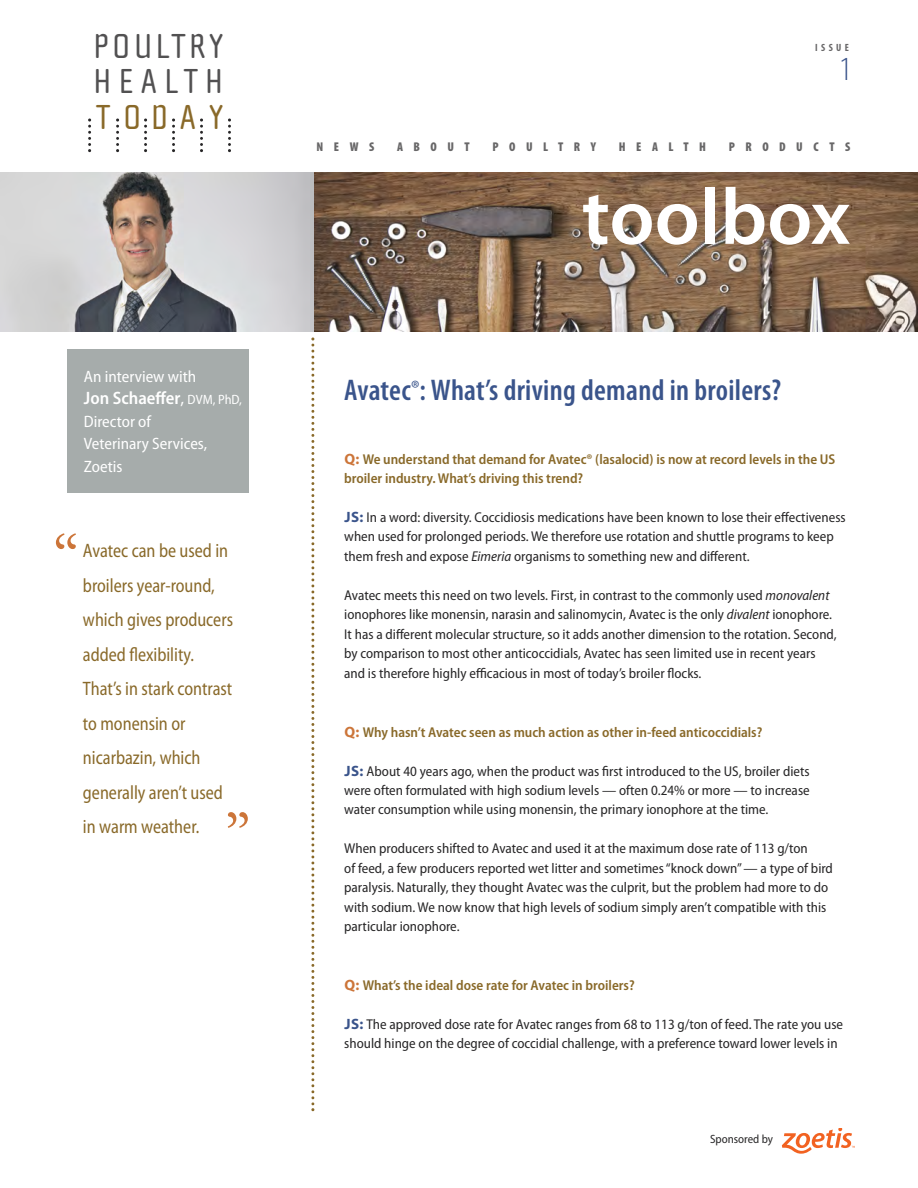
<style>
.page{position:relative;width:918px;height:1188px;background:#fff}
.page>*{position:absolute;margin:0;border:0;box-sizing:border-box;transform-origin:0 0}
.t1{font:600 80.1px "Myriad Pro";color:#fff}
.t2{font:67.65px "Adobe Garamond";color:#cc7539}
.t3{font:35.55px/35.4px "Cholla Sans";letter-spacing:.1em;color:#525152}
.t4{font:35.55px "Cholla Sans";letter-spacing:.33em;color:#896929}
.t5{font:300 condensed 33.9px "Myriad Pro";color:#3a548b}
.t6{font:600 condensed 30px "Myriad Pro";letter-spacing:.01em;color:#3a548b}
.t7{font:semi-condensed 19.5px/34.5px "Myriad Pro";color:#896929;scale:.9 1}
.t8{font:600 semi-condensed 18px "Myriad Pro";color:#fff}
.t9{font:semi-condensed 16.5px/22.5px "Myriad Pro";color:#fff}
.t10{font:semi-condensed 14.25px/19.5px "Myriad Pro";color:#272627}
.t11{font:600 semi-condensed 14.25px/19.5px "Myriad Pro";color:#896929}
.t12{font:900 condensed 12.75px "Myriad Pro";letter-spacing:.825em;color:#686768}
.t13{font:semi-condensed 12px "Myriad Pro";color:#272627}
.t14{font:700 condensed 10.5px "Myriad Pro";letter-spacing:.32em;color:#686768}
.s1{font-weight:400}
.s2{font-weight:400;font-size:13.5px}
.s3{font-weight:400;font-size:22.5px}
.s4{font-weight:700;font-stretch:normal;font-size:15px;color:#cc7539}
.s5{font-weight:700;font-stretch:normal;font-size:15px;color:#3a548b}
.s6{font-style:italic}
</style>
<div class="page">
<svg style="left:116px;top:119px;width:3px;height:33px"></svg>
<svg style="left:144px;top:119px;width:3px;height:33px"></svg>
<svg style="left:172px;top:119px;width:3px;height:33px"></svg>
<svg style="left:200px;top:119px;width:3px;height:33px"></svg>
<svg style="left:228px;top:119px;width:3px;height:33px"></svg>
<svg style="left:88px;top:119px;width:3px;height:33px"></svg>
<div style="left:67px;top:350px;width:182px;height:143px;background:#a6acab"></div>
<svg style="left:311px;top:338px;width:3px;height:773px"></svg>
<svg style="left:782px;top:1129px;width:72px;height:25px"></svg>
<img style="left:0;top:172px;width:918px;height:160px">
<h3 class="t3" style="left:94px;top:28px;width:132px">POULTRY<br>HEALTH</h3>
<h3 class="t4" style="left:96px;top:96px;width:129px">TODAY</h3>
<p class="t9" style="left:84px;top:366px;width:114px">An interview with</p>
<p class="t8" style="left:84px;top:392px;width:159px">Jon Schaeffer<span class="s1">,</span> <span class="s2">DVM, PhD,</span></p>
<p class="t9" style="left:84px;top:411px;width:125px">Director of<br>Veterinary Services,<br>Zoetis</p>
<h2 class="t2" style="left:52px;top:533px;width:29px">“</h2>
<h3 class="t7" style="left:83px;top:535px;width:168px">Avatec can be used in broilers year-round, which gives producers added flexibility.<br>That’s in stark contrast to monensin or nicarbazin, which generally aren’t used in warm weather.</h3>
<h2 class="t2" style="left:224px;top:811px;width:29px">”</h2>
<p class="t14" style="left:815px;top:44px;width:35px">ISSUE</p>
<h3 class="t5" style="left:839px;top:57px;width:14px">1</h3>
<p class="t12" style="left:317px;top:143px;width:59px">NEWS</p>
<p class="t12" style="left:397px;top:143px;width:74px">ABOUT</p>
<p class="t12" style="left:493px;top:143px;width:105px">POULTRY</p>
<p class="t12" style="left:619px;top:143px;width:89px">HEALTH</p>
<p class="t12" style="left:729px;top:143px;width:123px">PRODUCTS</p>
<h1 class="t1" style="left:582px;top:187px;width:270px">toolbox</h1>
<h3 class="t6" style="left:344px;top:380px;width:439px">Avatec<span class="s3">®</span>: What’s driving demand in broilers?</h3>
<p class="t11" style="left:344px;top:450px;width:493px"><span class="s4">Q:</span> We understand that demand for Avatec® (lasalocid) is now at record levels in the US broiler industry. What’s driving this trend?</p>
<p class="t10" style="left:344px;top:509px;width:503px"><span class="s5">JS:</span> In a word: diversity. Coccidiosis medications have been known to lose their effectiveness when used for prolonged periods. We therefore use rotation and shuttle programs to keep them fresh and expose <span class="s6">Eimeria</span> organisms to something new and different.</p>
<p class="t10" style="left:344px;top:587px;width:494px">Avatec meets this need on two levels. First, in contrast to the commonly used <span class="s6">monovalent </span>ionophores like monensin, narasin and salinomycin, Avatec is the only <span class="s6">divalent</span> ionophore.<br>It has a different molecular structure, so it adds another dimension to the rotation. Second, by comparison to most other anticoccidials, Avatec has seen limited use in recent years and is therefore highly efficacious in most of today’s broiler flocks.</p>
<p class="t11" style="left:344px;top:723px;width:420px"><span class="s4">Q:</span> Why hasn’t Avatec seen as much action as other in-feed anticoccidials?</p>
<p class="t10" style="left:344px;top:762px;width:467px;text-align:justify"><span class="s5">JS:</span> About 40 years ago, when the product was first introduced to the US, broiler diets were often formulated with high sodium levels — often 0.24% or more — to increase water consumption while using monensin, the primary ionophore at the time.</p>
<p class="t10" style="left:344px;top:840px;width:490px">When producers shifted to Avatec and used it at the maximum dose rate of 113 g/ton<br>of feed, a few producers reported wet litter and sometimes “knock down” — a type of bird paralysis. Naturally, they thought Avatec was the culprit, but the problem had more to do with sodium. We now know that high levels of sodium simply aren’t compatible with this particular ionophore.</p>
<p class="t11" style="left:344px;top:977px;width:292px"><span class="s4">Q:</span> What’s the ideal dose rate for Avatec in broilers?</p>
<p class="t10" style="left:344px;top:1016px;width:500px"><span class="s5">JS:</span> The approved dose rate for Avatec ranges from 68 to 113 g/ton of feed. The rate you use should hinge on the degree of coccidial challenge, with a preference toward lower levels in</p>
<p class="t13" style="left:710px;top:1135px;width:65px">Sponsored by</p>
</div>
